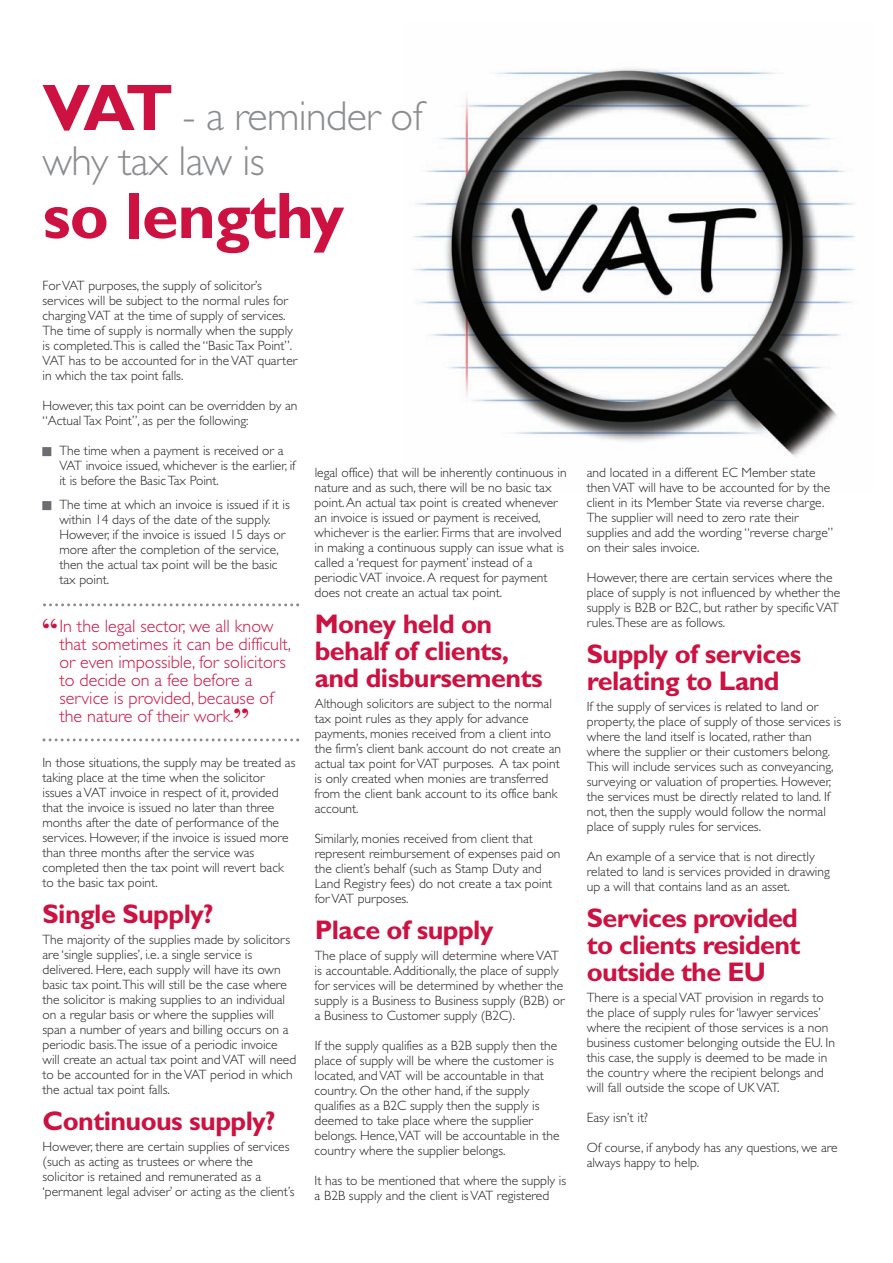
<style>
.page{position:relative;width:893px;height:1263px;background:#fff}
.page>*{position:absolute;margin:0;border:0;box-sizing:border-box;transform-origin:0 0}
.t1{font:700 66px "Gill Sans";letter-spacing:-.015em;color:#cd1141}
.t2{font:300 42px/45px "Gill Sans";letter-spacing:-.015em;color:#8a8c8f}
.t3{font:700 27px/27px "Gill Sans";letter-spacing:-.02em;color:#cd1141}
.t4{font:300 18px/18px "Gill Sans";color:#cd1141}
.t5{font:300 13.5px/15px "Gill Sans";color:#231f20}
.s1{font-weight:700;font-size:66px;color:#cd1141}
.s2{font-family:"Bodoni";font-weight:700;font-size:30px}
</style>
<div class="page">
<img style="left:413px;top:68px;width:443px;height:389px">
<svg style="left:43px;top:603px;width:256px;height:3px"></svg>
<svg style="left:43px;top:738px;width:256px;height:3px"></svg>
<h2 class="t2" style="left:43px;top:97px;width:382px"><span class="s1">VAT</span> - a reminder of why tax law is</h2>
<h1 class="t1" style="left:43px;top:191px;width:303px">so lengthy</h1>
<p class="t5" style="left:42px;top:279px;width:256px">For VAT purposes, the supply of solicitor’s services will be subject to the normal rules for charging VAT at the time of supply of services.<br>The time of supply is normally when the supply is completed.This is called the “Basic Tax Point”.<br>VAT has to be accounted for in the VAT quarter in which the tax point falls.</p>
<p class="t5" style="left:42px;top:399px;width:257px">However, this tax point can be overridden by an “Actual Tax Point”, as per the following:</p>
<p class="t5" style="left:59px;top:444px;width:238px">The time when a payment is received or a<br>VAT invoice issued, whichever is the earlier, if it is before the Basic Tax Point.</p>
<p class="t5" style="left:59px;top:498px;width:232px">The time at which an invoice is issued if it is within 14 days of the date of the supply.<br>However, if the invoice is issued 15 days or more after the completion of the service, then the actual tax point will be the basic tax point.</p>
<h3 class="t4" style="left:59px;top:618px;width:233px;text-indent:-17px"><span class="s2">“</span>In the legal sector, we all know that sometimes it can be difficult, or even impossible, for solicitors to decide on a fee before a service is provided, because of the nature of their work.<span class="s2">”</span></h3>
<p class="t5" style="left:42px;top:756px;width:255px">In those situations, the supply may be treated as taking place at the time when the solicitor issues a VAT invoice in respect of it, provided that the invoice is issued no later than three months after the date of performance of the services. However, if the invoice is issued more than three months after the service was completed then the tax point will revert back to the basic tax point.</p>
<h3 class="t3" style="left:43px;top:903px;width:172px">Single Supply?</h3>
<p class="t5" style="left:43px;top:933px;width:255px">The majority of the supplies made by solicitors are ‘single supplies’, i.e. a single service is delivered. Here, each supply will have its own basic tax point.This will still be the case where the solicitor is making supplies to an individual on a regular basis or where the supplies will span a number of years and billing occurs on a periodic basis.The issue of a periodic invoice will create an actual tax point and VAT will need to be accounted for in the VAT period in which the actual tax point falls.</p>
<h3 class="t3" style="left:43px;top:1110px;width:235px">Continuous supply?</h3>
<p class="t5" style="left:43px;top:1140px;width:254px">However, there are certain supplies of services (such as acting as trustees or where the solicitor is retained and remunerated as a ‘permanent legal adviser’ or acting as the client’s</p>
<p class="t5" style="left:315px;top:466px;width:253px">legal office) that will be inherently continuous in nature and as such, there will be no basic tax point. An actual tax point is created whenever an invoice is issued or payment is received, whichever is the earlier. Firms that are involved in making a continuous supply can issue what is called a ‘request for payment’ instead of a periodic VAT invoice. A request for payment does not create an actual tax point.</p>
<h3 class="t3" style="left:315px;top:613px;width:230px">Money held on behalf of clients, and disbursements</h3>
<p class="t5" style="left:315px;top:697px;width:248px">Although solicitors are subject to the normal tax point rules as they apply for advance payments, monies received from a client into the firm’s client bank account do not create an actual tax point for VAT purposes. A tax point is only created when monies are transferred from the client bank account to its office bank account.</p>
<p class="t5" style="left:315px;top:832px;width:247px">Similarly, monies received from client that represent reimbursement of expenses paid on the client’s behalf (such as Stamp Duty and Land Registry fees) do not create a tax point for VAT purposes.</p>
<h3 class="t3" style="left:315px;top:919px;width:180px">Place of supply</h3>
<p class="t5" style="left:315px;top:949px;width:252px">The place of supply will determine where VAT is accountable. Additionally, the place of supply for services will be determined by whether the supply is a Business to Business supply (B2B) or a Business to Customer supply (B2C).</p>
<p class="t5" style="left:315px;top:1039px;width:247px">If the supply qualifies as a B2B supply then the place of supply will be where the customer is located, and VAT will be accountable in that country. On the other hand, if the supply qualifies as a B2C supply then the supply is deemed to take place where the supplier belongs. Hence,VAT will be accountable in the country where the supplier belongs.</p>
<p class="t5" style="left:315px;top:1174px;width:253px">It has to be mentioned that where the supply is a B2B supply and the client is VAT registered</p>
<p class="t5" style="left:587px;top:466px;width:248px">and located in a different EC Member state then VAT will have to be accounted for by the client in its Member State via reverse charge.<br>The supplier will need to zero rate their supplies and add the wording “reverse charge” on their sales invoice.</p>
<p class="t5" style="left:587px;top:571px;width:255px">However, there are certain services where the place of supply is not influenced by whether the supply is B2B or B2C, but rather by specific VAT rules.These are as follows.</p>
<h3 class="t3" style="left:587px;top:643px;width:216px">Supply of services relating to Land</h3>
<p class="t5" style="left:587px;top:700px;width:256px">If the supply of services is related to land or property, the place of supply of those services is where the land itself is located, rather than where the supplier or their customers belong.<br>This will include services such as conveyancing, surveying or valuation of properties. However, the services must be directly related to land. If not, then the supply would follow the normal place of supply rules for services.</p>
<p class="t5" style="left:587px;top:850px;width:244px">An example of a service that is not directly related to land is services provided in drawing up a will that contains land as an asset.</p>
<h3 class="t3" style="left:587px;top:907px;width:215px;text-align:justify">Services provided to clients resident outside the EU</h3>
<p class="t5" style="left:587px;top:991px;width:250px">There is a special VAT provision in regards to the place of supply rules for ‘lawyer services’ where the recipient of those services is a non business customer belonging outside the EU. In this case, the supply is deemed to be made in the country where the recipient belongs and will fall outside the scope of UK VAT.</p>
<p class="t5" style="left:587px;top:1111px;width:63px">Easy isn’t it?</p>
<p class="t5" style="left:587px;top:1141px;width:252px">Of course, if anybody has any questions, we are always happy to help.</p>
</div>
